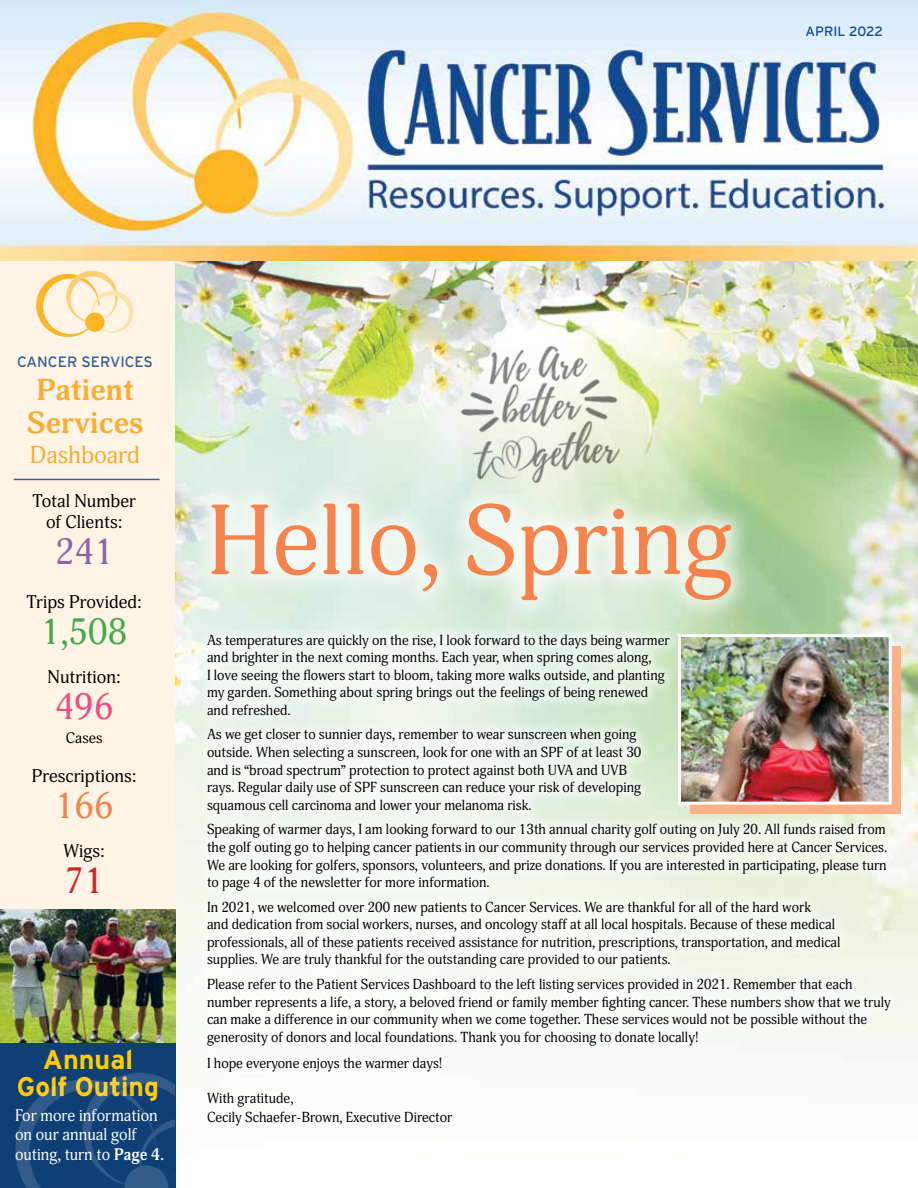
<style>
.page{position:relative;width:918px;height:1188px;background:#fff}
.page>*{position:absolute;margin:0;border:0;box-sizing:border-box;transform-origin:0 0}
.t1{font:97.5px "Adonis";color:#f5834b}
.t2{font:36px "Adonis";color:#41ad49}
.t3{font:36px "Adonis";color:#8d64aa}
.t4{font:36px "Adonis";color:#ef4d84}
.t5{font:36px "Adonis";color:#f5834b}
.t6{font:36px "Adonis";color:#d2232a}
.t7{font:700 30px/33px "Adonis";color:#fbac31;text-align:center;scale:1.05 1}
.t8{font:700 27px/27px "Interstate";color:#ffcb05;text-align:center}
.t9{font:24px "Adonis";color:#fbac31}
.t10{font:18px/21px "Adonis";color:#000;text-align:center}
.t11{font:16.5px/19.5px "Adonis";color:#fff}
.t12{font:15px "Interstate";color:#356095}
.t13{font:15px "Adonis";color:#000}
.t14{font:14.25px/17.7px "Adonis";color:#000}
.t15{font:13.5px "Interstate";color:#0e4e96}
.s1{font-weight:700}
</style>
<div class="page">
<img style="left:175px;top:261px;width:743px;height:927px">
<div style="left:0;top:257px;width:175px;height:653px;background:#fff4e5"></div>
<img style="left:0;top:0;width:918px;height:261px">
<img style="left:451px;top:338px;width:179px;height:140px">
<div style="left:187px;top:478px;width:569px;height:148px;background:#fff;opacity:.75"></div>
<div style="left:195px;top:622px;width:708px;height:516px;background:#fff;opacity:.75"></div>
<hr style="left:14px;top:479px;width:146px;height:1px;background:#356095">
<svg style="left:36px;top:271px;width:98px;height:66px"></svg>
<div style="left:85px;top:312px;width:20px;height:20px;background:#fcb525;border-radius:50%"></div>
<div style="left:0;top:909px;width:175px;height:279px;background:#103f76"></div>
<svg style="left:15px;top:1073px;width:160px;height:115px"></svg>
<div style="left:690px;top:646px;width:211px;height:167px;background:#fab188"></div>
<img style="left:682px;top:638px;width:206px;height:163px">
<div style="left:678px;top:634px;width:214px;height:171px;border:3px solid #fff"></div>
<img style="left:0;top:909px;width:175px;height:133px">
<p class="t15" style="left:806px;top:24px;width:79px">APRIL 2022</p>
<p class="t12" style="left:17px;top:353px;width:138px">CANCER SERVICES</p>
<h3 class="t7" style="left:27px;top:374px;width:113px">Patient<br>Services</h3>
<h3 class="t9" style="left:30px;top:441px;width:112px">Dashboard</h3>
<p class="t10" style="left:32px;top:491px;width:105px">Total Number of Clients:</p>
<h2 class="t3" style="left:55px;top:531px;width:60px">241</h2>
<p class="t10" style="left:26px;top:592px;width:117px">Trips Provided:</p>
<h2 class="t2" style="left:41px;top:610px;width:88px">1,508</h2>
<p class="t10" style="left:48px;top:667px;width:75px">Nutrition:</p>
<h2 class="t4" style="left:55px;top:685px;width:60px">496</h2>
<p class="t13" style="left:66px;top:729px;width:38px">Cases</p>
<p class="t10" style="left:32px;top:766px;width:106px">Prescriptions:</p>
<h2 class="t5" style="left:55px;top:784px;width:60px">166</h2>
<p class="t10" style="left:63px;top:841px;width:43px">Wigs:</p>
<h2 class="t6" style="left:65px;top:859px;width:41px">71</h2>
<h3 class="t8" style="left:17px;top:1046px;width:144px">Annual<br>Golf Outing</h3>
<p class="t11" style="left:15px;top:1106px;width:151px">For more information on our annual golf outing, turn to <span class="s1">Page 4.</span></p>
<h1 class="t1" style="left:207px;top:484px;width:528px">Hello, Spring</h1>
<p class="t14" style="left:207px;top:631px;width:464px">As temperatures are quickly on the rise, I look forward to the days being warmer and brighter in the next coming months. Each year, when spring comes along,<br>I love seeing the flowers start to bloom, taking more walks outside, and planting my garden. Something about spring brings out the feelings of being renewed and refreshed.</p>
<p class="t14" style="left:207px;top:726px;width:436px">As we get closer to sunnier days, remember to wear sunscreen when going outside. When selecting a sunscreen, look for one with an SPF of at least 30 and is “broad spectrum” protection to protect against both UVA and UVB rays. Regular daily use of SPF sunscreen can reduce your risk of developing squamous cell carcinoma and lower your melanoma risk.</p>
<p class="t14" style="left:207px;top:821px;width:682px;text-align:justify">Speaking of warmer days, I am looking forward to our 13th annual charity golf outing on July 20. All funds raised from the golf outing go to helping cancer patients in our community through our services provided here at Cancer Services.<br>We are looking for golfers, sponsors, volunteers, and prize donations. If you are interested in participating, please turn to page 4 of the newsletter for more information.</p>
<p class="t14" style="left:207px;top:898px;width:635px">In 2021, we welcomed over 200 new patients to Cancer Services. We are thankful for all of the hard work<br>and dedication from social workers, nurses, and oncology staff at all local hospitals. Because of these medical professionals, all of these patients received assistance for nutrition, prescriptions, transportation, and medical supplies. We are truly thankful for the outstanding care provided to our patients.</p>
<p class="t14" style="left:207px;top:976px;width:685px">Please refer to the Patient Services Dashboard to the left listing services provided in 2021. Remember that each number represents a life, a story, a beloved friend or family member fighting cancer. These numbers show that we truly can make a difference in our community when we come together. These services would not be possible without the generosity of donors and local foundations. Thank you for choosing to donate locally!</p>
<p class="t14" style="left:207px;top:1055px;width:237px">I hope everyone enjoys the warmer days!</p>
<p class="t14" style="left:207px;top:1088px;width:247px;line-height:19.5px">With gratitude,<br>Cecily Schaefer-Brown, Executive Director</p>
</div>
